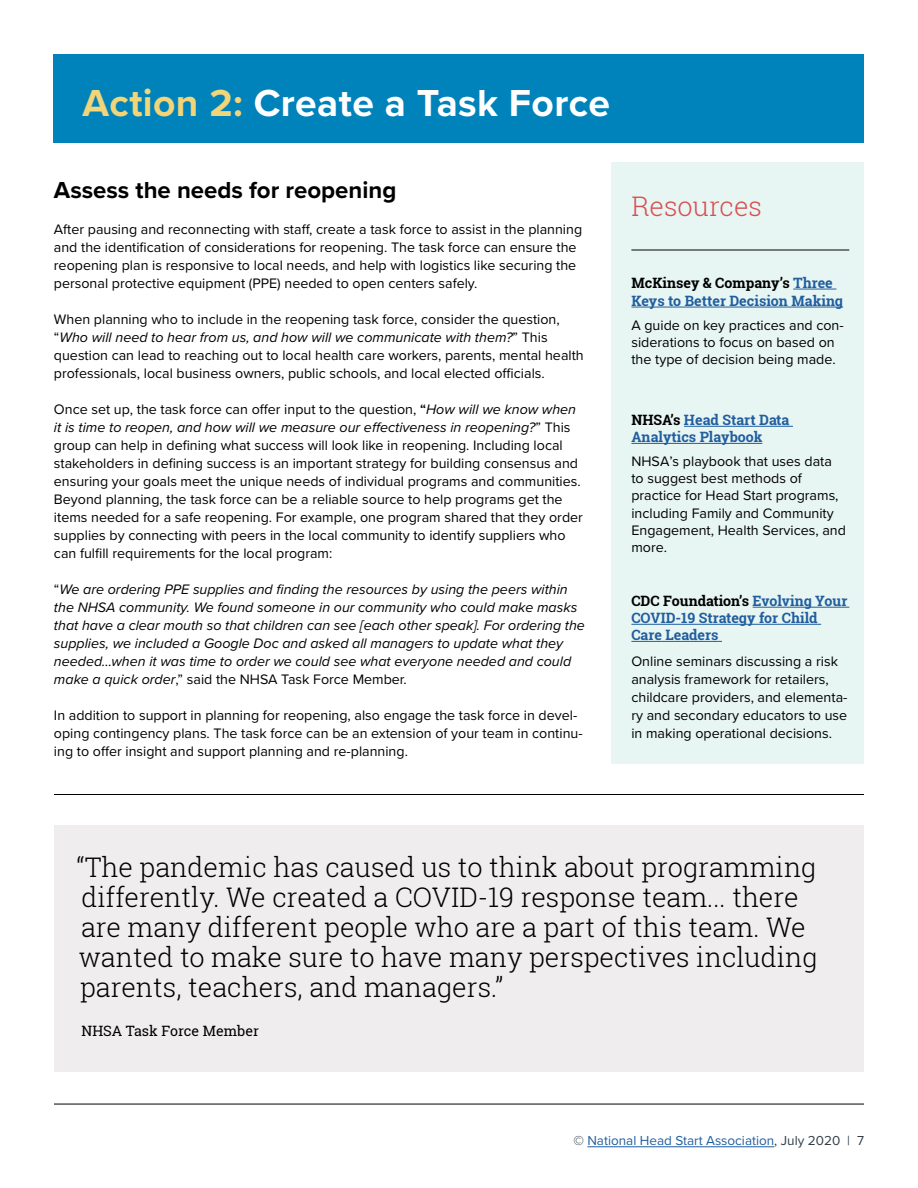
<style>
.page{position:relative;width:918px;height:1188px;background:#fff}
.page>*{position:absolute;margin:0;border:0;box-sizing:border-box;transform-origin:0 0}
.t1{font:700 39px "Proxima Nova";letter-spacing:.01em;color:#fff}
.t2{font:300 27px/30px "Roboto Slab";color:#000}
.t3{font:300 27px "Roboto Slab";color:#d84f53}
.t4{font:700 24px "Proxima Nova";color:#000}
.t5{font:14.25px/18px "Proxima Nova";color:#000}
.t6{font:italic 14.25px/18px "Proxima Nova";color:#000}
.t7{font:700 14.25px/17.1px "Roboto Slab";color:#215e9e}
.t8{font:14.25px "Roboto Slab";color:#000}
.t9{font:13.5px "Proxima Nova";color:#215e9e}
.s1{color:#f2d479}
.s2{font-style:italic}
.s3{font-weight:600}
.s4{font-style:normal}
.s5{color:#000}
.s6{color:#303e49}
</style>
<div class="page">
<hr style="left:587px;top:1146px;width:187px;height:1px;background:#215e9e">
<div style="left:611px;top:162px;width:253px;height:602px;background:#e7f5f3"></div>
<div style="left:54px;top:825px;width:810px;height:247px;background:#efeded"></div>
<div style="left:54px;top:54px;width:810px;height:89px;background:#0083bb"></div>
<hr style="left:793px;top:289px;width:43px;height:1px;background:#215e9e">
<hr style="left:631px;top:307px;width:212px;height:1px;background:#215e9e">
<hr style="left:684px;top:426px;width:109px;height:1px;background:#215e9e">
<hr style="left:631px;top:443px;width:131px;height:1px;background:#215e9e">
<hr style="left:753px;top:607px;width:96px;height:1px;background:#215e9e">
<hr style="left:631px;top:624px;width:190px;height:1px;background:#215e9e">
<hr style="left:631px;top:641px;width:91px;height:1px;background:#215e9e">
<hr style="left:631px;top:250px;width:218px;height:1px;background:#000">
<hr style="left:54px;top:794px;width:810px;height:1px;background:#000">
<hr style="left:54px;top:1104px;width:810px;height:1px;background:#000">
<h1 class="t1" style="left:82px;top:74px;width:529px"><span class="s1">Action 2:</span> Create a Task Force</h1>
<h3 class="t4" style="left:54px;top:172px;width:344px">Assess the needs for reopening</h3>
<p class="t5" style="left:54px;top:220px;width:530px">After pausing and reconnecting with staff, create a task force to assist in the planning and the identification of considerations for reopening. The task force can ensure the reopening plan is responsive to local needs, and help with logistics like securing the personal protective equipment (PPE) needed to open centers safely.</p>
<p class="t5" style="left:54px;top:310px;width:531px">When planning who to include in the reopening task force, consider the question, “<span class="s2">Who will need to hear from us, and how will we communicate with them?</span>” This question can lead to reaching out to local health care workers, parents, mental health professionals, local business owners, public schools, and local elected officials.</p>
<p class="t5" style="left:54px;top:400px;width:530px">Once set up, the task force can offer input to the question, <span class="s3">“</span><span class="s2">How will we know when it is time to reopen, and how will we measure our effectiveness in reopening?</span>” This group can help in defining what success will look like in reopening. Including local stakeholders in defining success is an important strategy for building consensus and ensuring your goals meet the unique needs of individual programs and communities.<br>Beyond planning, the task force can be a reliable source to help programs get the items needed for a safe reopening. For example, one program shared that they order supplies by connecting with peers in the local community to identify suppliers who can fulfill requirements for the local program:</p>
<p class="t6" style="left:54px;top:580px;width:533px"><span class="s4">“</span>We are ordering PPE supplies and finding the resources by using the peers within the NHSA community. We found someone in our community who could make masks that have a clear mouth so that children can see [each other speak]. For ordering the supplies, we included a Google Doc and asked all managers to update what they needed...when it was time to order we could see what everyone needed and could make a quick order<span class="s4">,” said the NHSA Task Force Member.</span></p>
<p class="t5" style="left:54px;top:706px;width:530px">In addition to support in planning for reopening, also engage the task force in devel&shy;oping contingency plans. The task force can be an extension of your team in continu&shy;ing to offer insight and support planning and re-planning.</p>
<h2 class="t3" style="left:631px;top:188px;width:132px">Resources</h2>
<p class="t7" style="left:631px;top:274px;width:213px;line-height:18px"><span class="s5">McKinsey &amp; Company’s</span> Three<br>Keys to Better Decision Making</p>
<p class="t5" style="left:631px;top:316px;width:214px;line-height:17.1px">A guide on key practices and con&shy;siderations to focus on based on the type of decision being made.</p>
<p class="t7" style="left:631px;top:411px;width:160px"><span class="s5">NHSA’s</span> Head Start Data<br>Analytics Playbook</p>
<p class="t5" style="left:631px;top:452px;width:216px;line-height:17.1px">NHSA’s playbook that uses data to suggest best methods of practice for Head Start programs, including Family and Community<br>Engagement, Health Services, and more.</p>
<p class="t7" style="left:631px;top:592px;width:218px"><span class="s5">CDC Foundation’s</span> Evolving Your<br>COVID-19 Strategy for Child<br>Care Leaders</p>
<p class="t5" style="left:631px;top:652px;width:218px">Online seminars discussing a risk analysis framework for retailers, childcare providers, and elementa&shy;ry and secondary educators to use in making operational decisions.</p>
<p class="t2" style="left:77px;top:852px;width:742px">“The pandemic has caused us to think about programming differently. We created a COVID-19 response team... there are many different people who are a part of this team. We wanted to make sure to have many perspectives including parents, teachers, and managers.”</p>
<p class="t8" style="left:81px;top:1021px;width:179px">NHSA Task Force Member</p>
<p class="t9" style="left:573px;top:1130px;width:292px"><span class="s6">©</span> National Head Start Association<span class="s6">, July 2020 | 7</span></p>
</div>
